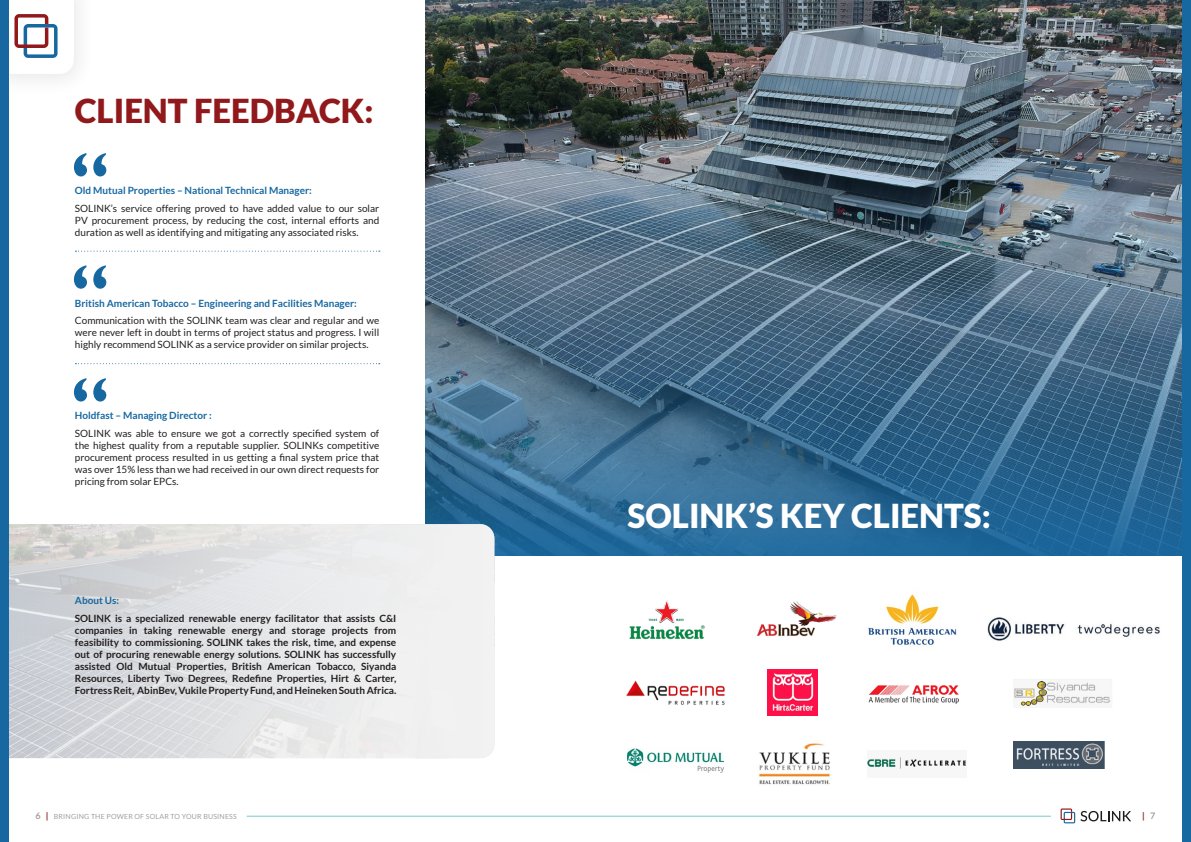
<style>
.page{position:relative;width:1191px;height:842px;background:#fff}
.page>*{position:absolute;margin:0;border:0;box-sizing:border-box;transform-origin:0 0}
.Heading{font:900 33px "Lato";color:#fff}
.Heading-2{font:900 33px "Lato";color:#91191c}
.Body_Copy{font:10px/12px "Lato";color:#231f20;text-align:justify}
.Body_Copy-2{font:700 10px/12px "Lato";color:#231f20;text-align:justify}
.Body_Copy-3{font:700 10px "Lato";color:#1768a1}
.t1{font:700 9px "Lato";color:#921a1d}
.t2{font:7px "Lato";letter-spacing:.025em;color:#a29f9e}
.s1{font-weight:700;font-size:9px}
.s2{font-weight:700;font-size:9px;color:#921a1d}
.s3{color:#a29f9e}
</style>
<div class="page">
<img style="left:425px;top:0;width:757px;height:63px">
<img style="left:425px;top:63px;width:757px;height:493px">
<svg style="left:14px;top:14px;width:44px;height:44px"></svg>
<img style="left:629px;top:600px;width:76px;height:40px">
<img style="left:756px;top:601px;width:81px;height:36px">
<img style="left:868px;top:594px;width:89px;height:51px">
<img style="left:987px;top:617px;width:173px;height:24px">
<img style="left:626px;top:680px;width:99px;height:25px">
<img style="left:1014px;top:679px;width:98px;height:29px">
<img style="left:1014px;top:741px;width:91px;height:28px">
<img style="left:868px;top:685px;width:91px;height:19px">
<img style="left:627px;top:749px;width:96px;height:23px">
<img style="left:758px;top:743px;width:72px;height:42px">
<img style="left:767px;top:670px;width:50px;height:46px">
<img style="left:867px;top:757px;width:99px;height:12px">
<svg style="left:74px;top:153px;width:32px;height:23px"></svg>
<svg style="left:74px;top:265px;width:32px;height:24px"></svg>
<svg style="left:74px;top:378px;width:32px;height:23px"></svg>
<svg style="left:75px;top:251px;width:305px;height:1px"></svg>
<svg style="left:75px;top:363px;width:305px;height:1px"></svg>
<svg style="left:9px;top:524px;width:485px;height:234px"></svg>
<div style="left:0;top:0;width:9px;height:842px;background:#1768a1"></div>
<div style="left:1182px;top:0;width:9px;height:842px;background:#1768a1"></div>
<hr style="left:247px;top:816px;width:804px;height:1px;background:#79c7ca">
<svg style="left:1060px;top:808px;width:71px;height:15px"></svg>
<p class="Heading-2" style="left:75px;top:92px;width:300px">CLIENT FEEDBACK:</p>
<p class="Body_Copy-3" style="left:75px;top:185px;width:238px">Old Mutual Properties – National Technical Manager:</p>
<p class="Body_Copy" style="left:75px;top:202px;width:306px">SOLINK’s service offering proved to have added value to our solar PV procurement process, by reducing the cost, internal efforts and duration as well as identifying and mitigating any associated risks.</p>
<p class="Body_Copy-3" style="left:75px;top:297px;width:283px">British American Tobacco – Engineering and Facilities Manager:</p>
<p class="Body_Copy" style="left:75px;top:315px;width:306px">Communication with the SOLINK team was clear and regular and we were never left in doubt in terms of project status and progress. I will highly recommend SOLINK as a service provider on similar projects.</p>
<p class="Body_Copy-3" style="left:75px;top:410px;width:138px">Holdfast – Managing Director :</p>
<p class="Body_Copy" style="left:75px;top:427px;width:306px">SOLINK was able to ensure we got a correctly specified system of the highest quality from a reputable supplier. SOLINKs competitive procurement process resulted in us getting a final system price that was over 15% less than we had received in our own direct requests for pricing from solar EPCs.</p>
<p class="Body_Copy-3" style="left:75px;top:595px;width:46px">About Us:</p>
<p class="Body_Copy-2" style="left:75px;top:612px;width:323px">SOLINK is a specialized renewable energy facilitator that assists C&amp;I companies in taking renewable energy and storage projects from feasibility to commissioning. SOLINK takes the risk, time, and expense out of procuring renewable energy solutions. SOLINK has successfully assisted Old Mutual Properties, British American Tobacco, Siyanda Resources, Liberty Two Degrees, Redefine Properties, Hirt &amp; Carter, Fortress Reit, AbinBev, Vukile Property Fund, and Heineken South Africa.</p>
<p class="Heading" style="left:627px;top:497px;width:365px">SOLINK’S KEY CLIENTS:</p>
<p class="t2" style="left:36px;top:812px;width:203px"><span class="s1">6</span> <span class="s2">|</span> BRINGING THE POWER OF SOLAR TO YOUR BUSINESS</p>
<p class="t1" style="left:1142px;top:810px;width:15px">| <span class="s3">7</span></p>
</div>
